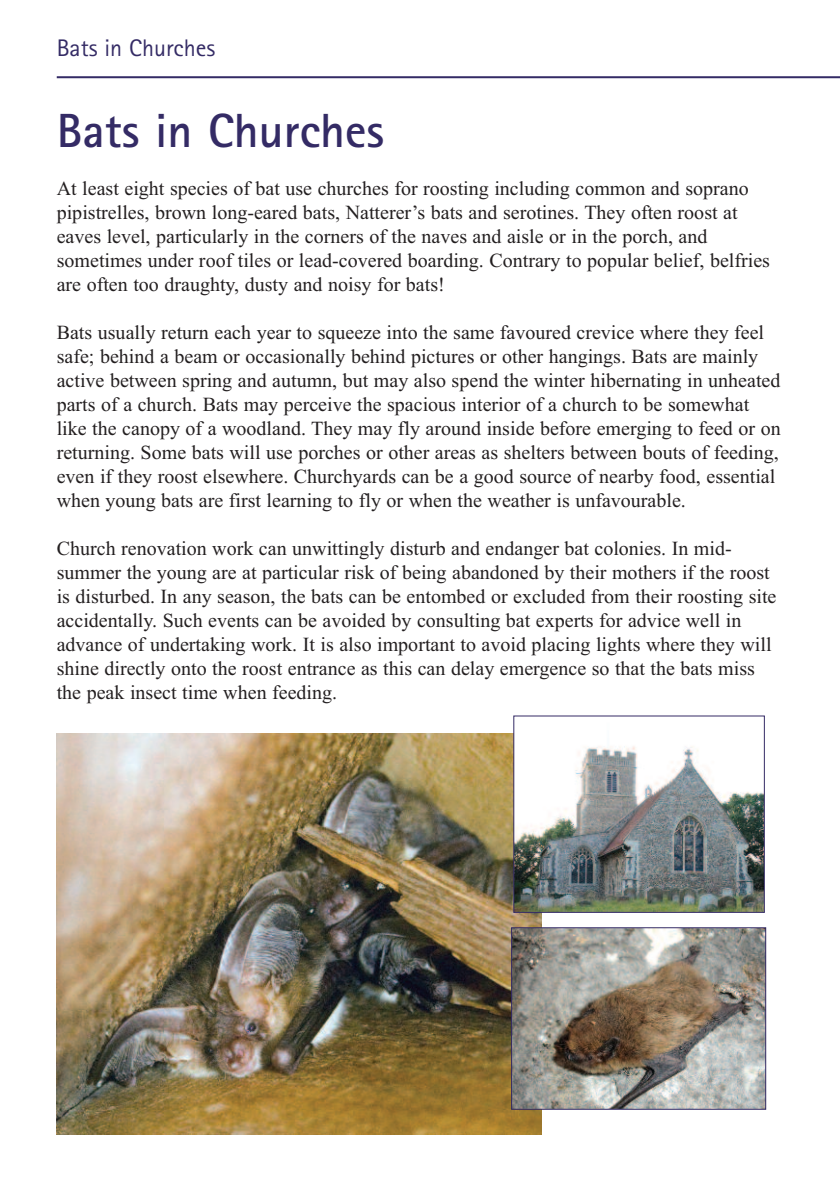
<style>
.page{position:relative;width:840px;height:1191px;background:#fff}
.page>*{position:absolute;margin:0;border:0;box-sizing:border-box;transform-origin:0 0}
.t1{font:700 48px "Rotis Sans Serif";color:#342b65}
.t2{font:24px "Rotis Sans Serif";color:#342b65}
.t3{font:20px/24px "Times New Roman";color:#231f20}
</style>
<div class="page">
<hr style="left:57px;top:76px;width:782px;height:2px;background:#342b65">
<img style="left:57px;top:733px;width:483px;height:401px">
<img style="left:513px;top:929px;width:250px;height:178px">
<div style="left:511px;top:927px;width:254px;height:182px;border:1px solid #342b65"></div>
<img style="left:515px;top:733px;width:247px;height:178px">
<div style="left:513px;top:715px;width:251px;height:198px;border:1px solid #342b65"></div>
<p class="t2" style="left:57px;top:40px;width:160px">Bats in Churches</p>
<h1 class="t1" style="left:57px;top:113px;width:329px">Bats in Churches</h1>
<p class="t3" style="left:57px;top:176px;width:714px">At least eight species of bat use churches for roosting including common and soprano pipistrelles, brown long-eared bats, Natterer’s bats and serotines. They often roost at eaves level, particularly in the corners of the naves and aisle or in the porch, and sometimes under roof tiles or lead-covered boarding. Contrary to popular belief, belfries are often too draughty, dusty and noisy for bats!</p>
<p class="t3" style="left:57px;top:320px;width:725px">Bats usually return each year to squeeze into the same favoured crevice where they feel safe; behind a beam or occasionally behind pictures or other hangings. Bats are mainly active between spring and autumn, but may also spend the winter hibernating in unheated parts of a church. Bats may perceive the spacious interior of a church to be somewhat like the canopy of a woodland. They may fly around inside before emerging to feed or on returning. Some bats will use porches or other areas as shelters between bouts of feeding, even if they roost elsewhere. Churchyards can be a good source of nearby food, essential when young bats are first learning to fly or when the weather is unfavourable.</p>
<p class="t3" style="left:57px;top:536px;width:720px">Church renovation work can unwittingly disturb and endanger bat colonies. In mid&shy;summer the young are at particular risk of being abandoned by their mothers if the roost is disturbed. In any season, the bats can be entombed or excluded from their roosting site accidentally. Such events can be avoided by consulting bat experts for advice well in advance of undertaking work. It is also important to avoid placing lights where they will shine directly onto the roost entrance as this can delay emergence so that the bats miss the peak insect time when feeding.</p>
</div>
